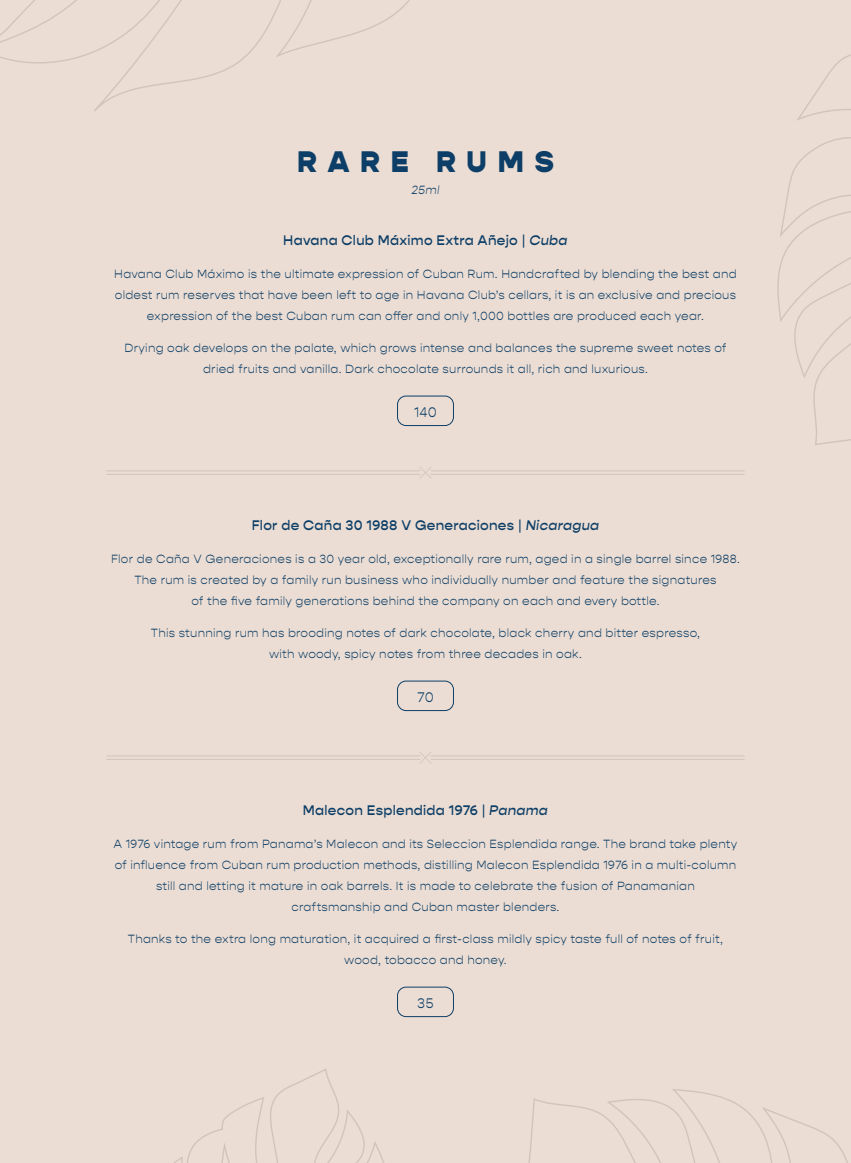
<style>
.page{position:relative;width:851px;height:1163px;background:#fff}
.page>*{position:absolute;margin:0;border:0;box-sizing:border-box;transform-origin:0 0}
.t1{font:800 30px "Gopher";letter-spacing:.36em;color:#0d3e67}
.t2{font:500 14px "Gopher";letter-spacing:.02em;color:#0d3e67}
.t3{font:300 14px "Gopher";letter-spacing:.02em;color:#0d3e67}
.t4{font:300 12px/21px "Gopher";letter-spacing:.02em;color:#0d3e67;text-align:center}
.t5{font:italic 300 12px "Gopher";color:#0d3e67}
.s1{font-style:italic}
</style>
<div class="page">
<div style="left:0;top:0;width:850px;height:1162px;background:#ebddd3"></div>
<svg style="left:528px;top:1089px;width:320px;height:73px"></svg>
<svg style="left:777px;top:55px;width:73px;height:390px"></svg>
<svg style="left:0;top:0;width:410px;height:111px"></svg>
<svg style="left:175px;top:1069px;width:209px;height:93px"></svg>
<hr style="left:106px;top:470px;width:638px;height:1px;background:#d0c4bc">
<hr style="left:106px;top:474px;width:638px;height:1px;background:#d0c4bc">
<svg style="left:418px;top:467px;width:13px;height:11px"></svg>
<hr style="left:106px;top:755px;width:638px;height:1px;background:#d0c4bc">
<hr style="left:106px;top:758px;width:638px;height:1px;background:#d0c4bc">
<svg style="left:418px;top:752px;width:14px;height:11px"></svg>
<div style="left:397px;top:395px;width:57px;height:31px;border:1px solid #0d3e67;border-radius:9px"></div>
<div style="left:397px;top:680px;width:57px;height:30px;border:1px solid #0d3e67;border-radius:9px"></div>
<div style="left:397px;top:986px;width:57px;height:30px;border:1px solid #0d3e67;border-radius:9px"></div>
<h1 class="t1" style="left:297px;top:143px;width:258px">RARE RUMS</h1>
<p class="t5" style="left:411px;top:183px;width:30px">25ml</p>
<p class="t2" style="left:283px;top:232px;width:286px">Havana Club Máximo Extra Añejo | <span class="s1">Cuba</span></p>
<p class="t4" style="left:114px;top:263px;width:623px">Havana Club Máximo is the ultimate expression of Cuban Rum. Handcrafted by blending the best and oldest rum reserves that have been left to age in Havana Club’s cellars, it is an exclusive and precious expression of the best Cuban rum can offer and only 1,000 bottles are produced each year.</p>
<p class="t4" style="left:124px;top:337px;width:603px">Drying oak develops on the palate, which grows intense and balances the supreme sweet notes of dried fruits and vanilla. Dark chocolate surrounds it all, rich and luxurious.</p>
<p class="t3" style="left:414px;top:404px;width:24px">140</p>
<p class="t2" style="left:252px;top:517px;width:349px">Flor de Caña 30 1988 V Generaciones | <span class="s1">Nicaragua</span></p>
<p class="t4" style="left:111px;top:548px;width:630px">Flor de Caña V Generaciones is a 30 year old, exceptionally rare rum, aged in a single barrel since 1988.<br>The rum is created by a family run business who individually number and feature the signatures<br>of the five family generations behind the company on each and every bottle.</p>
<p class="t4" style="left:151px;top:622px;width:550px">This stunning rum has brooding notes of dark chocolate, black cherry and bitter espresso, with woody, spicy notes from three decades in oak.</p>
<p class="t3" style="left:417px;top:689px;width:18px">70</p>
<p class="t2" style="left:303px;top:802px;width:246px">Malecon Esplendida 1976 | <span class="s1">Panama</span></p>
<p class="t4" style="left:113px;top:833px;width:625px">A 1976 vintage rum from Panama’s Malecon and its Seleccion Esplendida range. The brand take plenty of influence from Cuban rum production methods, distilling Malecon Esplendida 1976 in a multi-column still and letting it mature in oak barrels. It is made to celebrate the fusion of Panamanian craftsmanship and Cuban master blenders.</p>
<p class="t4" style="left:128px;top:928px;width:596px">Thanks to the extra long maturation, it acquired a first-class mildly spicy taste full of notes of fruit, wood, tobacco and honey.</p>
<p class="t3" style="left:417px;top:994px;width:18px">35</p>
</div>
